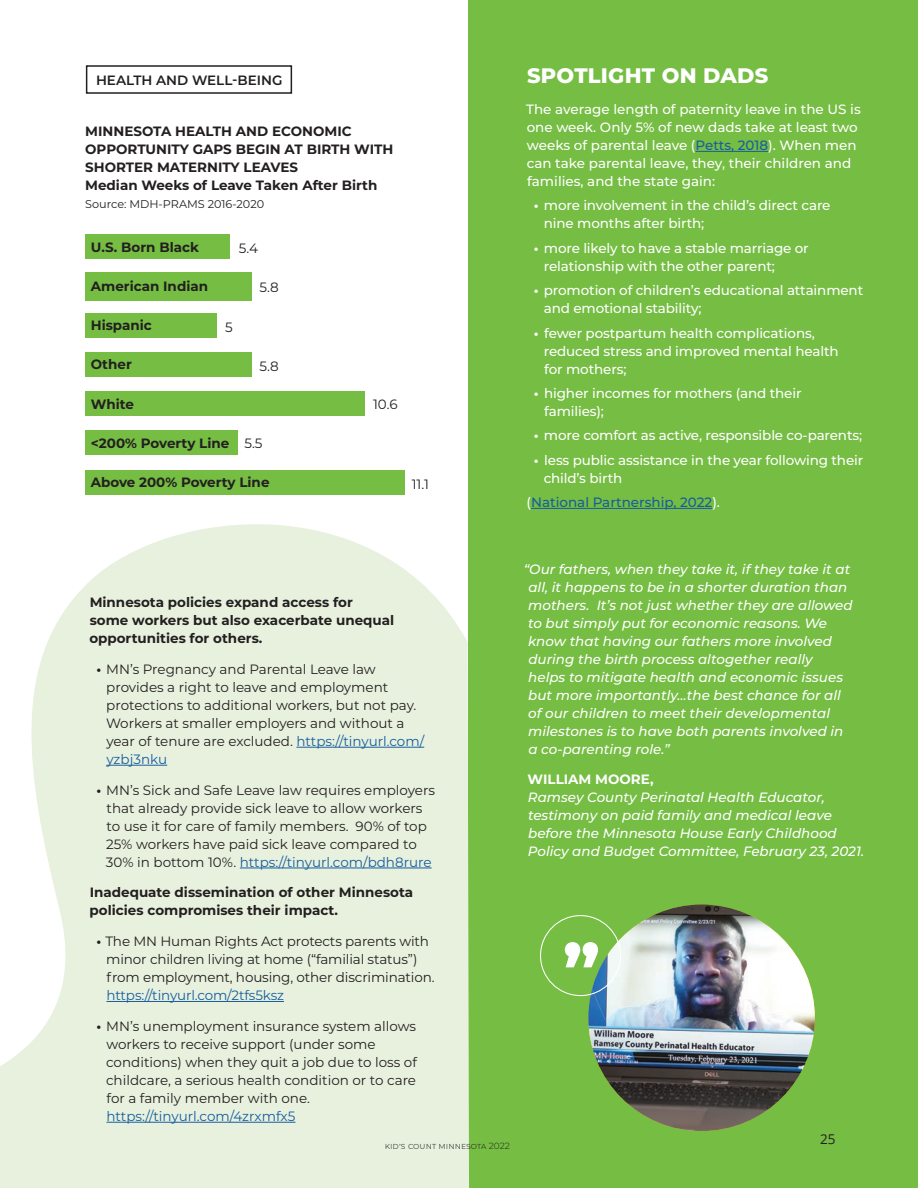
<style>
.page{position:relative;width:918px;height:1188px;background:#fff}
.page>*{position:absolute;margin:0;border:0;box-sizing:border-box;transform-origin:0 0}
.Sub_Title{font:800 21px "Montserrat";letter-spacing:.01em;color:#fff}
.t1{font:13.5px/18px "Montserrat";color:#231f20}
.body_text{font:500 13.5px/18px "Montserrat";letter-spacing:-.01em;color:#fff}
.body_text-2{font:italic 500 13.5px/18px "Montserrat";color:#fff}
.body_text-3{font:700 13.5px/18px "Montserrat";color:#231f20}
.Sub_Title-2{font:700 13.5px/18px "Montserrat";color:#231f20}
.body_text-4{font:500 13.5px "Montserrat";color:#175d9e}
.body_text-5{font:600 13.5px "Montserrat";color:#231f20}
.t2{font:13.5px "Open Sans";color:#231f20}
.Sub_Title-3{font:11.25px "Montserrat";color:#231f20}
.t3{font:300 9px "Montserrat";letter-spacing:.005em;color:#231f20}
.s1{color:#175d9e}
.s2{font-weight:700}
.s3{color:#fff}
.s4{font-weight:700;font-style:normal}
</style>
<div class="page">
<div style="left:468px;top:0;width:450px;height:1188px;background:#75bd43"></div>
<img style="left:588px;top:904px;width:227px;height:227px;border-radius:113px">
<svg style="left:0;top:494px;width:469px;height:694px;fill:#e7f1de"></svg>
<div style="left:540px;top:915px;width:81px;height:81px;border:1px solid #fff;border-radius:50%"></div>
<svg style="left:565px;top:942px;width:33px;height:25px"></svg>
<hr style="left:296px;top:747px;width:128px;height:1px;background:#175d9e">
<hr style="left:106px;top:765px;width:61px;height:1px;background:#175d9e">
<hr style="left:240px;top:868px;width:192px;height:1px;background:#175d9e">
<hr style="left:106px;top:1001px;width:178px;height:1px;background:#175d9e">
<hr style="left:106px;top:1122px;width:189px;height:1px;background:#175d9e">
<hr style="left:696px;top:151px;width:72px;height:1px;background:#175d9e">
<hr style="left:531px;top:508px;width:181px;height:1px;background:#175d9e">
<div style="left:85px;top:235px;width:145px;height:24px;background:#75bd43"></div>
<div style="left:85px;top:272px;width:167px;height:28px;background:#75bd43"></div>
<div style="left:85px;top:313px;width:132px;height:25px;background:#75bd43"></div>
<div style="left:85px;top:352px;width:167px;height:25px;background:#75bd43"></div>
<div style="left:85px;top:392px;width:279px;height:24px;background:#75bd43"></div>
<div style="left:85px;top:431px;width:152px;height:24px;background:#75bd43"></div>
<div style="left:85px;top:470px;width:320px;height:24px;background:#75bd43"></div>
<div style="left:86px;top:65px;width:206px;height:29px;border:2px solid #231f20"></div>
<p class="body_text-5" style="left:96px;top:71px;width:188px">HEALTH AND WELL-BEING</p>
<p class="Sub_Title-2" style="left:85px;top:122px;width:310px">MINNESOTA HEALTH AND ECONOMIC<br>OPPORTUNITY GAPS BEGIN AT BIRTH WITH<br>SHORTER MATERNITY LEAVES</p>
<p class="Sub_Title-2" style="left:85px;top:176px;width:294px">Median Weeks of Leave Taken After Birth</p>
<p class="Sub_Title-3" style="left:85px;top:196px;width:180px">Source: MDH-PRAMS 2016-2020</p>
<p class="body_text-3" style="left:91px;top:237px;width:110px">U.S. Born Black</p>
<p class="body_text-3" style="left:91px;top:276px;width:119px">American Indian</p>
<p class="body_text-3" style="left:91px;top:316px;width:63px">Hispanic</p>
<p class="body_text-3" style="left:91px;top:355px;width:43px">Other</p>
<p class="body_text-3" style="left:91px;top:394px;width:45px">White</p>
<p class="body_text-3" style="left:91px;top:434px;width:140px">&lt;200% Poverty Line</p>
<p class="body_text-3" style="left:91px;top:473px;width:180px">Above 200% Poverty Line</p>
<p class="t1" style="left:239px;top:238px;width:21px">5.4</p>
<p class="t1" style="left:260px;top:278px;width:21px">5.8</p>
<p class="t1" style="left:225px;top:317px;width:9px">5</p>
<p class="t1" style="left:260px;top:357px;width:21px">5.8</p>
<p class="t1" style="left:373px;top:395px;width:26px">10.6</p>
<p class="t1" style="left:244px;top:434px;width:20px">5.5</p>
<p class="t1" style="left:412px;top:474px;width:19px">11.1</p>
<p class="Sub_Title" style="left:527px;top:60px;width:243px">SPOTLIGHT ON DADS</p>
<p class="body_text" style="left:526px;top:100px;width:336px">The average length of paternity leave in the US is one week. Only 5% of new dads take at least two weeks of parental leave (<span class="s1">Petts, 2018</span>). When men can take parental leave, they, their children and families, and the state gain:</p>
<p class="body_text" style="left:544px;top:196px;width:288px;text-indent:-10px"><span class="s2">•</span> more involvement in the child’s direct care nine months after birth;</p>
<p class="body_text" style="left:544px;top:238px;width:266px;text-indent:-10px"><span class="s2">•</span> more likely to have a stable marriage or relationship with the other parent;</p>
<p class="body_text" style="left:544px;top:281px;width:321px;text-indent:-10px"><span class="s2">•</span> promotion of children’s educational attainment and emotional stability;</p>
<p class="body_text" style="left:544px;top:323px;width:296px;text-indent:-10px"><span class="s2">•</span> fewer postpartum health complications, reduced stress and improved mental health for mothers;</p>
<p class="body_text" style="left:544px;top:384px;width:259px;text-indent:-10px"><span class="s2">•</span> higher incomes for mothers (and their families);</p>
<p class="body_text" style="left:534px;top:426px;width:330px"><span class="s2">•</span> more comfort as active, responsible co-parents;</p>
<p class="body_text" style="left:544px;top:450px;width:321px;text-indent:-10px"><span class="s2">•</span> less public assistance in the year following their child’s birth</p>
<p class="body_text-4" style="left:527px;top:493px;width:195px"><span class="s3">(</span>National Partnership, 2022<span class="s3">).</span></p>
<p class="body_text-3" style="left:89px;top:593px;width:306px">Minnesota policies expand access for some workers but also exacerbate unequal opportunities for others.</p>
<p class="t1" style="left:106px;top:660px;width:320px;text-indent:-10px"><span class="s2">•</span> MN’s Pregnancy and Parental Leave law provides a right to leave and employment protections to additional workers, but not pay.<br>Workers at smaller employers and without a year of tenure are excluded. <span class="s1">https://tinyurl.com/ yzbj3nku</span></p>
<p class="t1" style="left:106px;top:780px;width:331px;text-indent:-10px"><span class="s2">•</span> MN’s Sick and Safe Leave law requires employers that already provide sick leave to allow workers to use it for care of family members. 90% of top 25% workers have paid sick leave compared to 30% in bottom 10%. <span class="s1">https://tinyurl.com/bdh8rure</span></p>
<p class="body_text-3" style="left:90px;top:883px;width:325px">Inadequate dissemination of other Minnesota policies compromises their impact.</p>
<p class="t1" style="left:106px;top:932px;width:330px;text-indent:-10px"><span class="s2">•</span> The MN Human Rights Act protects parents with minor children living at home (“familial status”) from employment, housing, other discrimination. <span class="s1">https://tinyurl.com/2tfs5ksz</span></p>
<p class="t1" style="left:106px;top:1017px;width:312px;text-indent:-10px"><span class="s2">•</span> MN’s unemployment insurance system allows workers to receive support (under some conditions) when they quit a job due to loss of childcare, a serious health condition or to care for a family member with one. <span class="s1">https://tinyurl.com/4zrxmfx5</span></p>
<p class="t3" style="left:385px;top:1140px;width:127px">Kid’s Count Minnesota 2022</p>
<p class="body_text-2" style="left:528px;top:559px;width:326px;text-indent:-4px">“Our fathers, when they take it, if they take it at all, it happens to be in a shorter duration than mothers. It’s not just whether they are allowed to but simply put for economic reasons. We know that having our fathers more involved during the birth process altogether really helps to mitigate health and economic issues but more importantly…the best chance for all of our children to meet their developmental milestones is to have both parents involved in a co-parenting role.”</p>
<p class="body_text-2" style="left:528px;top:770px;width:338px"><span class="s4">WILLIAM MOORE,<br></span>Ramsey County Perinatal Health Educator, testimony on paid family and medical leave before the Minnesota House Early Childhood Policy and Budget Committee, February 23, 2021.</p>
<p class="t2" style="left:820px;top:1130px;width:17px">25</p>
</div>
